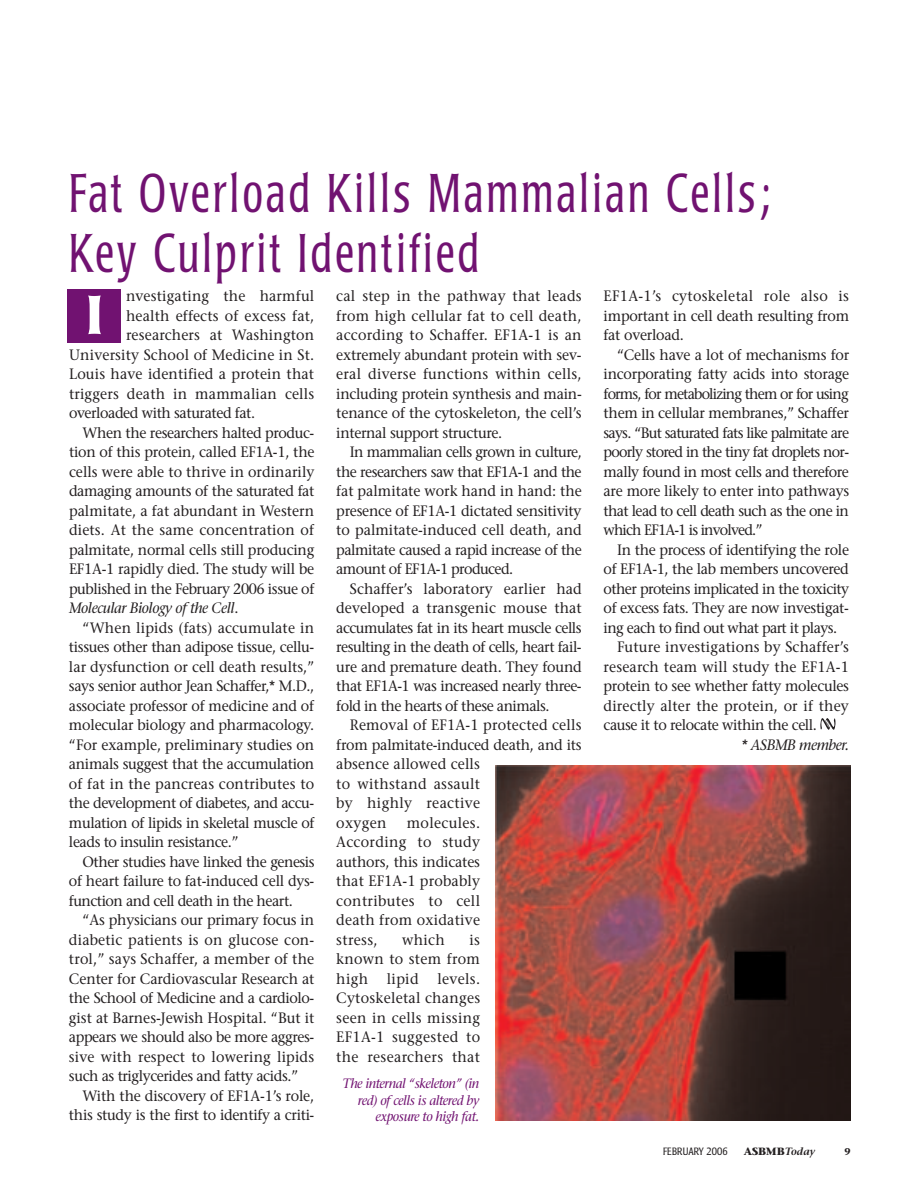
<style>
.page{position:relative;width:918px;height:1188px;background:#fff}
.page>*{position:absolute;margin:0;border:0;box-sizing:border-box;transform-origin:0 0}
.t1{font:300 condensed 54px/60px "Poppl Laudatio";letter-spacing:.075em;color:#711271;scale:.85 1}
.t2{font:500 54px "Poppl Laudatio";color:#fff;scale:1.1 1}
.t3{font:15px/19.5px "Stone Serif";letter-spacing:-.015em;color:#231f20;text-align:justify;scale:.95 1}
.t4{font:15px "Stone Serif";letter-spacing:.01em;color:#231f20;scale:.95 1}
.t5{font:15px/19.5px "Stone Serif";letter-spacing:.015em;color:#231f20;scale:.95 1}
.t6{font:15px "Stone Serif";letter-spacing:-.04em;color:#231f20;scale:.95 1}
.t7{font:15px "Stone Serif";letter-spacing:-.035em;color:#231f20;scale:.95 1}
.t8{font:italic 15px "Stone Serif";letter-spacing:-.03em;color:#231f20;scale:.95 1}
.t9{font:15px "Stone Serif";letter-spacing:.005em;color:#231f20;scale:.95 1}
.t10{font:italic 13.5px/16.5px "Stone Serif";letter-spacing:-.035em;color:#711271;text-align:right;scale:.95 1}
.t11{font:300 condensed 10.5px "Poppl Laudatio";letter-spacing:.02em;color:#231f20}
.t12{font:700 10.5px "Stone Serif";color:#231f20}
.t13{font:700 9.75px "Stone Serif";color:#231f20}
.s1{font-style:normal}
.s2{font-weight:600;font-style:italic}
</style>
<div class="page">
<svg style="left:820px;top:718px;width:16px;height:12px"></svg>
<div style="left:68px;top:289px;width:54px;height:54px;background:#711271"></div>
<img style="left:495px;top:765px;width:355px;height:355px">
<h1 class="t1" style="left:69px;top:168px;width:827px">Fat Overload Kills Mammalian Cells;<br>Key Culprit Identified</h1>
<h1 class="t2" style="left:85px;top:294px;width:18px">I</h1>
<p class="t4" style="left:126px;top:290px;width:200px">nvestigating the harmful</p>
<p class="t4" style="left:126px;top:310px;width:200px">health effects of excess fat,</p>
<p class="t4" style="left:126px;top:329px;width:200px">researchers at Washington</p>
<p class="t4" style="left:69px;top:349px;width:260px">University School of Medicine in St.</p>
<p class="t4" style="left:69px;top:368px;width:260px">Louis have identified a protein that</p>
<p class="t4" style="left:69px;top:388px;width:260px">triggers death in mammalian cells</p>
<p class="t3" style="left:69px;top:405px;width:198px">overloaded with saturated fat.</p>
<p class="t3" style="left:83px;top:425px;width:246px">When the researchers halted produc-</p>
<p class="t3" style="left:69px;top:444px;width:260px">tion of this protein, called EF1A-1, the</p>
<p class="t9" style="left:69px;top:466px;width:260px">cells were able to thrive in ordinarily</p>
<p class="t3" style="left:69px;top:483px;width:260px">damaging amounts of the saturated fat</p>
<p class="t3" style="left:69px;top:503px;width:260px">palmitate, a fat abundant in Western</p>
<p class="t4" style="left:69px;top:524px;width:260px">diets. At the same concentration of</p>
<p class="t3" style="left:69px;top:542px;width:260px">palmitate, normal cells still producing</p>
<p class="t3" style="left:69px;top:561px;width:260px">EF1A-1 rapidly died. The study will be</p>
<p class="t3" style="left:69px;top:581px;width:260px">published in the February 2006 issue of</p>
<p class="t8" style="left:69px;top:602px;width:180px">Molecular Biology of the Cell<span class="s1">.</span></p>
<p class="t4" style="left:82px;top:622px;width:245px">“When lipids (fats) accumulate in</p>
<p class="t3" style="left:69px;top:639px;width:260px">tissues other than adipose tissue, cellu-</p>
<p class="t3" style="left:69px;top:659px;width:260px">lar dysfunction or cell death results,”</p>
<p class="t3" style="left:69px;top:678px;width:260px">says senior author Jean Schaffer,* M.D.,</p>
<p class="t3" style="left:69px;top:698px;width:260px">associate professor of medicine and of</p>
<p class="t3" style="left:69px;top:717px;width:260px">molecular biology and pharmacology.</p>
<p class="t3" style="left:69px;top:737px;width:260px">“For example, preliminary studies on</p>
<p class="t3" style="left:69px;top:756px;width:260px">animals suggest that the accumulation</p>
<p class="t4" style="left:69px;top:778px;width:260px">of fat in the pancreas contributes to</p>
<p class="t3" style="left:69px;top:795px;width:260px">the development of diabetes, and accu-</p>
<p class="t3" style="left:69px;top:815px;width:260px">mulation of lipids in skeletal muscle of</p>
<p class="t3" style="left:69px;top:834px;width:180px">leads to insulin resistance.”</p>
<p class="t7" style="left:82px;top:856px;width:246px">Other studies have linked the genesis</p>
<p class="t3" style="left:69px;top:873px;width:260px">of heart failure to fat-induced cell dys-</p>
<p class="t7" style="left:69px;top:895px;width:237px">function and cell death in the heart.</p>
<p class="t3" style="left:82px;top:912px;width:245px">“As physicians our primary focus in</p>
<p class="t4" style="left:69px;top:934px;width:260px">diabetic patients is on glucose con-</p>
<p class="t4" style="left:69px;top:953px;width:260px">trol,” says Schaffer, a member of the</p>
<p class="t3" style="left:69px;top:971px;width:260px">Center for Cardiovascular Research at</p>
<p class="t3" style="left:69px;top:990px;width:260px">the School of Medicine and a cardiolo-</p>
<p class="t3" style="left:69px;top:1010px;width:260px">gist at Barnes-Jewish Hospital. “But it</p>
<p class="t3" style="left:69px;top:1029px;width:260px">appears we should also be more aggres-</p>
<p class="t4" style="left:69px;top:1051px;width:260px">sive with respect to lowering lipids</p>
<p class="t3" style="left:69px;top:1068px;width:243px">such as triglycerides and fatty acids.”</p>
<p class="t3" style="left:82px;top:1088px;width:245px">With the discovery of EF1A-1’s role,</p>
<p class="t3" style="left:69px;top:1107px;width:260px">this study is the first to identify a criti-</p>
<p class="t3" style="left:336px;top:288px;width:260px">cal step in the pathway that leads from high cellular fat to cell death, according to Schaffer. EF1A-1 is an extremely abundant protein with sev&shy;eral diverse functions within cells, including protein synthesis and main&shy;tenance of the cytoskeleton, the cell’s internal support structure.</p>
<p class="t3" style="left:336px;top:444px;width:260px;text-indent:14px">In mammalian cells grown in culture, the researchers saw that EF1A-1 and the fat palmitate work hand in hand: the presence of EF1A-1 dictated sensitivity to palmitate-induced cell death, and palmitate caused a rapid increase of the amount of EF1A-1 produced.</p>
<p class="t3" style="left:336px;top:581px;width:260px;text-indent:14px">Schaffer’s laboratory earlier had developed a transgenic mouse that accumulates fat in its heart muscle cells resulting in the death of cells, heart fail&shy;ure and premature death. They found that EF1A-1 was increased nearly three&shy;fold in the hearts of these animals.</p>
<p class="t5" style="left:336px;top:717px;width:260px;text-indent:14px">Removal of EF1A-1 protected cells from palmitate-induced death, and its absence allowed cells<br>to withstand assault<br>by highly reactive<br>oxygen</p>
<p class="t3" style="left:604px;top:288px;width:260px">EF1A-1’s cytoskeletal role also is important in cell death resulting from fat overload.</p>
<p class="t3" style="left:604px;top:347px;width:260px;text-indent:14px">“Cells have a lot of mechanisms for incorporating fatty acids into storage forms, for metabolizing them or for using them in cellular membranes,” Schaffer says. “But saturated fats like palmitate are poorly stored in the tiny fat droplets nor&shy;mally found in most cells and therefore are more likely to enter into pathways that lead to cell death such as the one in which EF1A-1 is involved.”</p>
<p class="t3" style="left:617px;top:542px;width:246px">In the process of identifying the role</p>
<p class="t3" style="left:604px;top:561px;width:260px">of EF1A-1, the lab members uncovered</p>
<p class="t6" style="left:604px;top:583px;width:260px">other proteins implicated in the toxicity</p>
<p class="t3" style="left:604px;top:600px;width:260px">of excess fats. They are now investigat-</p>
<p class="t6" style="left:604px;top:622px;width:247px">ing each to find out what part it plays.</p>
<p class="t4" style="left:617px;top:641px;width:246px">Future investigations by Schaffer’s</p>
<p class="t4" style="left:604px;top:661px;width:260px">research team will study the EF1A-1</p>
<p class="t3" style="left:604px;top:678px;width:260px">protein to see whether fatty molecules</p>
<p class="t4" style="left:604px;top:700px;width:260px">directly alter the protein, or if they</p>
<p class="t3" style="left:604px;top:717px;width:226px">cause it to relocate within the cell.</p>
<p class="t8" style="left:741px;top:739px;width:116px">* ASBMB member.</p>
<p class="t3" style="left:336px;top:815px;width:153px;text-indent:71px">molecules.<br>According to study authors, this indicates that EF1A-1 probably contributes to cell death from oxidative stress,</p>
<p class="t3" style="left:402px;top:932px;width:46px">which</p>
<p class="t3" style="left:336px;top:932px;width:153px;text-indent:133px">is known to stem from high lipid levels.<br>Cytoskeletal changes seen in cells missing EF1A-1 suggested to the researchers that</p>
<p class="t10" style="left:343px;top:1077px;width:145px">The internal “skeleton” (in red) of cells is altered by exposure to high fat.</p>
<p class="t11" style="left:663px;top:1148px;width:66px">FEBRUARY 2006</p>
<p class="t12" style="left:744px;top:1148px;width:73px">ASBMB<span class="s2">Today</span></p>
<p class="t13" style="left:844px;top:1148px;width:8px">9</p>
</div>
